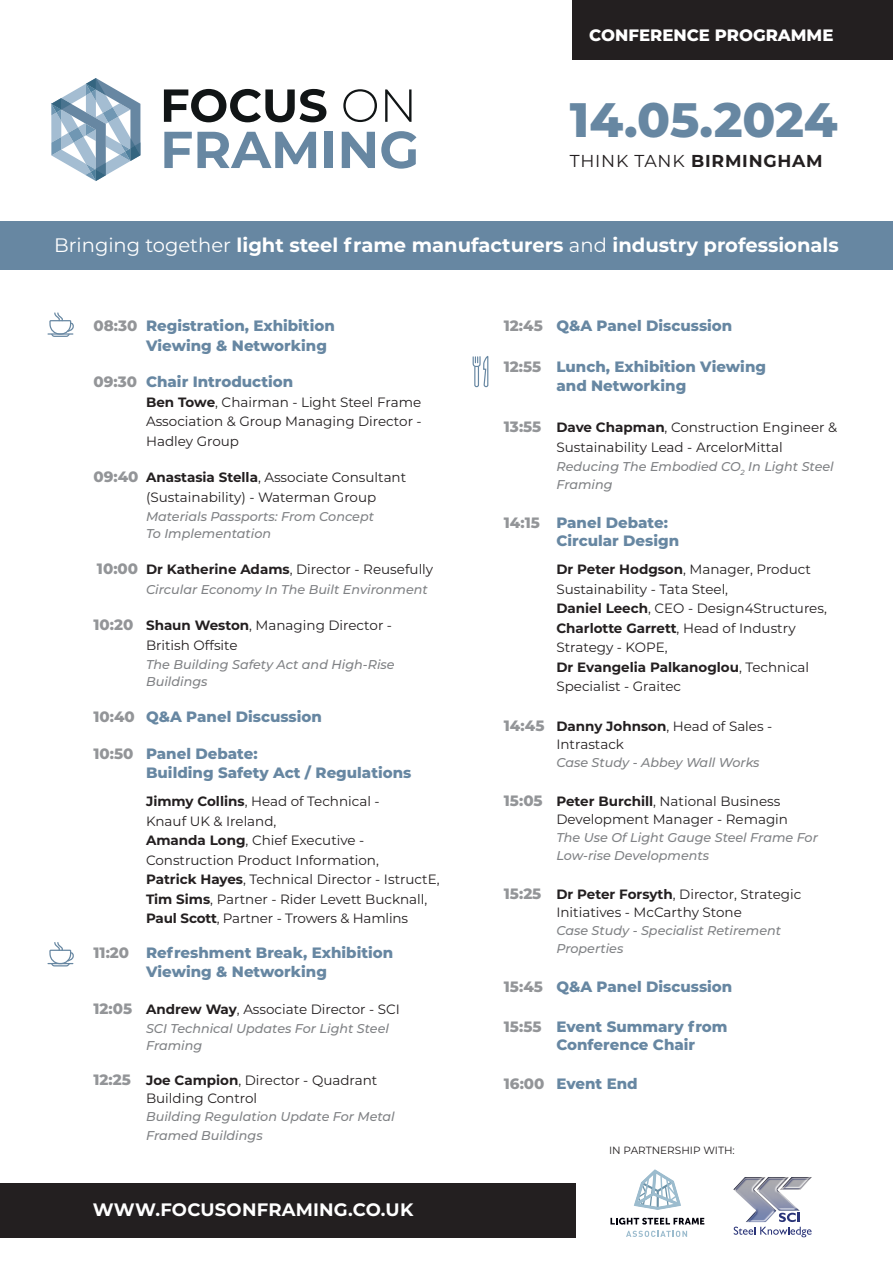
<style>
.page{position:relative;width:893px;height:1263px;background:#fff}
.page>*{position:absolute;margin:0;border:0;box-sizing:border-box;transform-origin:0 0}
.t1{font:800 48.3px "Montserrat";color:#6787a2}
.t2{font:700 19.5px "Montserrat";color:#fff}
.t3{font:700 18px "Montserrat";letter-spacing:.01em;color:#fff}
.t4{font:700 17.25px "Montserrat";letter-spacing:.045em;color:#231f20}
.t5{font:800 16.5px "Montserrat";color:#fff}
.t6{font:800 15px/19.5px "Montserrat";color:#6787a2}
.t7{font:13.5px/19.5px "Montserrat";color:#231f20}
.t8{font:italic 500 12.75px/16.5px "Montserrat";color:#808285}
.t9{font:10.5px "Montserrat";color:#231f20}
.s1{font-weight:400}
.s2{color:#939598}
.s3{font-weight:700}
.s4{font-weight:800;font-size:15px;color:#939598}
</style>
<div class="page">
<svg style="left:164px;top:89px;width:162px;height:33px"></svg>
<svg style="left:343px;top:89px;width:34px;height:33px"></svg>
<svg style="left:385px;top:89px;width:26px;height:33px"></svg>
<svg style="left:164px;top:132px;width:152px;height:36px"></svg>
<div style="left:325px;top:132px;width:8px;height:36px;background:#6787a2"></div>
<svg style="left:342px;top:132px;width:33px;height:36px"></svg>
<svg style="left:381px;top:131px;width:35px;height:38px"></svg>
<svg style="left:51px;top:78px;width:90px;height:103px"></svg>
<div style="left:0;top:221px;width:893px;height:49px;background:#6787a2"></div>
<div style="left:573px;top:0;width:320px;height:60px;background:#231f20"></div>
<hr style="left:48px;top:333px;width:25px;height:2px;background:#6787a2">
<svg style="left:49px;top:312px;width:25px;height:25px"></svg>
<svg style="left:48px;top:942px;width:26px;height:25px"></svg>
<svg style="left:472px;top:356px;width:17px;height:32px"></svg>
<div style="left:0;top:1183px;width:575px;height:55px;background:#231f20"></div>
<svg style="left:610px;top:1218px;width:94px;height:6px"></svg>
<svg style="left:634px;top:1169px;width:47px;height:41px"></svg>
<svg style="left:626px;top:1231px;width:61px;height:6px"></svg>
<img style="left:733px;top:1177px;width:79px;height:36px">
<svg style="left:734px;top:1213px;width:77px;height:24px"></svg>
<p class="t5" style="left:589px;top:24px;width:246px">CONFERENCE PROGRAMME</p>
<p class="t1" style="left:570px;top:84px;width:269px">14.05.2024</p>
<p class="t4" style="left:570px;top:148px;width:254px"><span class="s1">THINK TANK</span> BIRMINGHAM</p>
<p class="t2" style="left:54px;top:231px;width:786px"><span class="s1">Bringing together</span> light steel frame manufacturers <span class="s1">and</span> industry professionals</p>
<p class="t6" style="left:146px;top:315px;width:190px;text-indent:-52px"><span class="s2">08:30</span> Registration, Exhibition<br>Viewing &amp; Networking</p>
<p class="t6" style="left:94px;top:371px;width:201px"><span class="s2">09:30</span> Chair Introduction</p>
<p class="t7" style="left:146px;top:391px;width:277px;text-align:justify"><span class="s3">Ben Towe</span>, Chairman - Light Steel Frame Association &amp; Group Managing Director - Hadley Group</p>
<p class="t7" style="left:146px;top:467px;width:262px;text-indent:-53px"><span class="s4">09:40</span> <span class="s3">Anastasia Stella</span>, Associate Consultant (Sustainability) - Waterman Group</p>
<p class="t8" style="left:146px;top:508px;width:229px">Materials Passports: From Concept<br>To Implementation</p>
<p class="t7" style="left:97px;top:559px;width:338px"><span class="s4">10:00</span> <span class="s3">Dr Katherine Adams</span>, Director - Reusefully</p>
<p class="t8" style="left:146px;top:580px;width:283px">Circular Economy In The Built Environment</p>
<p class="t7" style="left:146px;top:615px;width:248px;text-indent:-53px"><span class="s4">10:20</span> <span class="s3">Shaun Weston</span>, Managing Director -<br>British Offsite</p>
<p class="t8" style="left:146px;top:656px;width:250px">The Building Safety Act and High-Rise<br>Buildings</p>
<p class="t6" style="left:94px;top:706px;width:230px"><span class="s2">10:40</span> Q&amp;A Panel Discussion</p>
<p class="t6" style="left:146px;top:743px;width:267px;text-indent:-52px"><span class="s2">10:50</span> Panel Debate:<br>Building Safety Act / Regulations</p>
<p class="t7" style="left:146px;top:791px;width:295px"><span class="s3">Jimmy Collins</span>, Head of Technical -<br>Knauf UK &amp; Ireland,<br><span class="s3">Amanda Long</span>, Chief Executive - Construction Product Information,<br><span class="s3">Patrick Hayes</span>, Technical Director - IstructE, <span class="s3">Tim Sims</span>, Partner - Rider Levett Bucknall, <span class="s3">Paul Scott</span>, Partner - Trowers &amp; Hamlins</p>
<p class="t6" style="left:146px;top:941px;width:249px;text-indent:-52px"><span class="s2">11:20</span> Refreshment Break, Exhibition<br>Viewing &amp; Networking</p>
<p class="t7" style="left:94px;top:998px;width:308px"><span class="s4">12:05</span> <span class="s3">Andrew Way</span>, Associate Director - SCI</p>
<p class="t8" style="left:146px;top:1020px;width:244px">SCI Technical Updates For Light Steel<br>Framing</p>
<p class="t7" style="left:146px;top:1070px;width:233px;line-height:18px;text-indent:-53px"><span class="s4">12:25</span> <span class="s3">Joe Campion</span>, Director - Quadrant<br>Building Control</p>
<p class="t8" style="left:146px;top:1106px;width:250px;line-height:19.5px">Building Regulation Update For Metal<br>Framed Buildings</p>
<p class="t3" style="left:93px;top:1197px;width:322px">WWW.FOCUSONFRAMING.CO.UK</p>
<p class="t6" style="left:504px;top:315px;width:230px"><span class="s2">12:45</span> Q&amp;A Panel Discussion</p>
<p class="t6" style="left:556px;top:356px;width:211px;text-indent:-52px"><span class="s2">12:55</span> Lunch, Exhibition Viewing and Networking</p>
<p class="t7" style="left:504px;top:417px;width:335px;text-align:center"><span class="s4">13:55</span> <span class="s3">Dave Chapman</span>, Construction Engineer &amp;<br>Sustainability Lead - ArcelorMittal</p>
<p class="t8" style="left:556px;top:457px;width:279px;line-height:18px">Reducing The Embodied CO<sub>2</sub> In Light Steel<br>Framing</p>
<p class="t6" style="left:556px;top:513px;width:124px;line-height:18px;text-indent:-52px"><span class="s2">14:15</span> Panel Debate:<br>Circular Design</p>
<p class="t7" style="left:556px;top:559px;width:272px"><span class="s3">Dr Peter Hodgson</span>, Manager, Product<br>Sustainability - Tata Steel,<br><span class="s3">Daniel Leech</span>, CEO - Design4Structures,<br><span class="s3">Charlotte Garrett</span>, Head of Industry<br>Strategy - KOPE,<br><span class="s3">Dr Evangelia Palkanoglou</span>, Technical<br>Specialist - Graitec</p>
<p class="t7" style="left:556px;top:716px;width:217px;line-height:18px;text-indent:-53px"><span class="s4">14:45</span> <span class="s3">Danny Johnson</span>, Head of Sales -<br>Intrastack</p>
<p class="t8" style="left:556px;top:753px;width:205px">Case Study - Abbey Wall Works</p>
<p class="t7" style="left:556px;top:792px;width:233px;line-height:18px;text-indent:-53px"><span class="s4">15:05</span> <span class="s3">Peter Burchill</span>, National Business<br>Development Manager - Remagin</p>
<p class="t8" style="left:556px;top:828px;width:263px;line-height:18px">The Use Of Light Gauge Steel Frame For<br>Low-rise Developments</p>
<p class="t7" style="left:504px;top:885px;width:299px;line-height:18px;text-align:center"><span class="s4">15:25</span> <span class="s3">Dr Peter Forsyth</span>, Director, Strategic<br>Initiatives - McCarthy Stone</p>
<p class="t8" style="left:556px;top:921px;width:226px;line-height:18px">Case Study - Specialist Retirement<br>Properties</p>
<p class="t6" style="left:504px;top:976px;width:230px"><span class="s2">15:45</span> Q&amp;A Panel Discussion</p>
<p class="t6" style="left:556px;top:1016px;width:173px;line-height:18px;text-indent:-52px"><span class="s2">15:55</span> Event Summary from<br>Conference Chair</p>
<p class="t6" style="left:504px;top:1073px;width:135px"><span class="s2">16:00</span> Event End</p>
<p class="t9" style="left:609px;top:1143px;width:127px">IN PARTNERSHIP WITH:</p>
</div>
